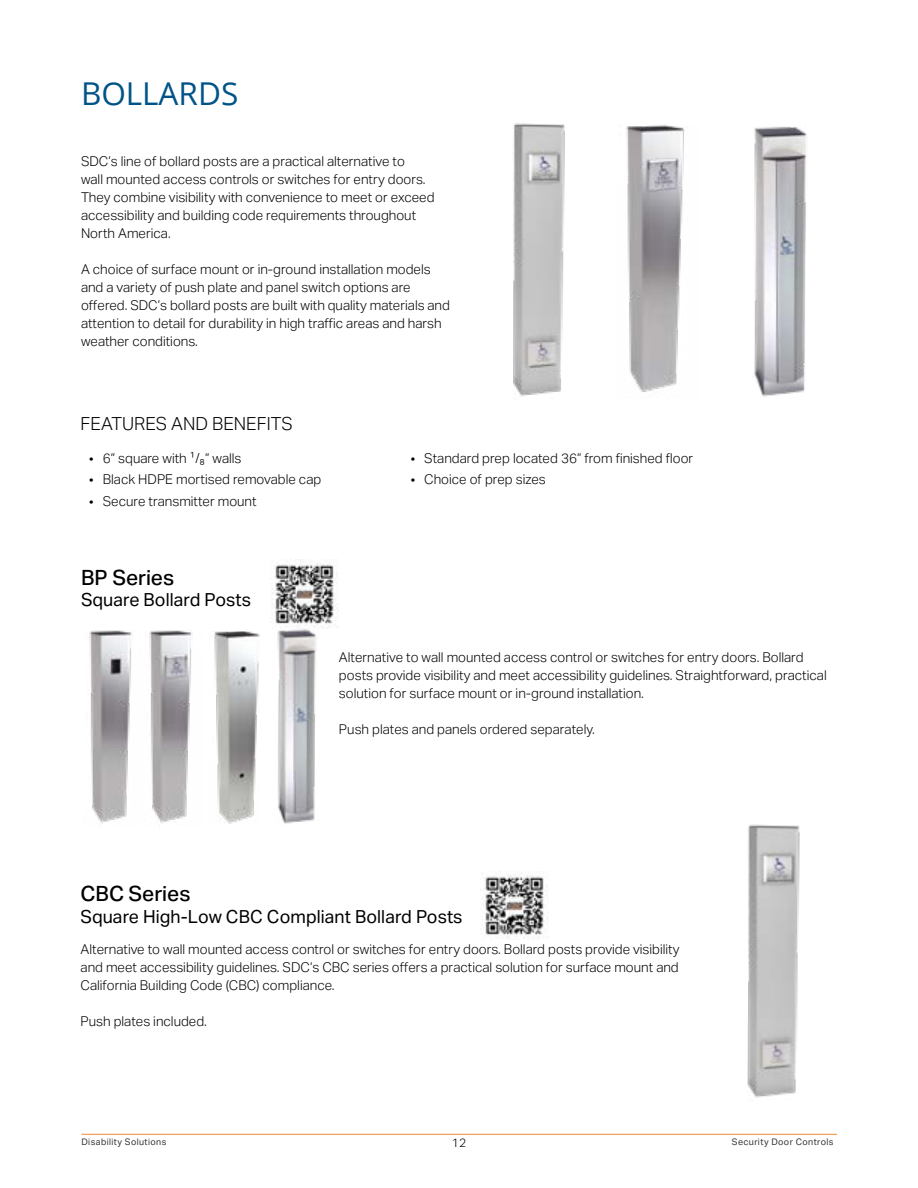
<style>
.page{position:relative;width:918px;height:1188px;background:#fff}
.page>*{position:absolute;margin:0;border:0;box-sizing:border-box;transform-origin:0 0}
.t1{font:31.5px "Open Sans";color:#005387}
.t2{font:500 21px "Aktiv Grotesk";color:#000}
.t3{font:18px "Aktiv Grotesk";color:#000}
.t4{font:300 18px "Aktiv Grotesk";color:#000}
.t5{font:300 13.5px/18px "Aktiv Grotesk";color:#000}
.t6{font:300 12px "Aktiv Grotesk";color:#000}
.t7{font:9px "Aktiv Grotesk";letter-spacing:.04em;color:#343433}
</style>
<div class="page">
<hr style="left:82px;top:1134px;width:755px;height:1px;background:#f68833">
<img style="left:89px;top:630px;width:103px;height:193px">
<img style="left:214px;top:631px;width:45px;height:193px">
<img style="left:277px;top:629px;width:39px;height:195px">
<img style="left:626px;top:124px;width:59px;height:273px">
<img style="left:754px;top:127px;width:53px;height:270px">
<img style="left:513px;top:123px;width:52px;height:274px">
<img style="left:747px;top:824px;width:53px;height:274px">
<img style="left:270px;top:560px;width:69px;height:68px">
<img style="left:480px;top:873px;width:69px;height:67px">
<h1 class="t1" style="left:81px;top:72px;width:159px">BOLLARDS</h1>
<p class="t5" style="left:81px;top:152px;width:355px">SDC’s line of bollard posts are a practical alternative to<br>wall mounted access controls or switches for entry doors.<br>They combine visibility with convenience to meet or exceed accessibility and building code requirements throughout North America.</p>
<p class="t5" style="left:81px;top:260px;width:371px">A choice of surface mount or in-ground installation models and a variety of push plate and panel switch options are offered. SDC’s bollard posts are built with quality materials and attention to detail for durability in high traffic areas and harsh weather conditions.</p>
<h3 class="t4" style="left:81px;top:413px;width:214px">FEATURES AND BENEFITS</h3>
<p class="t5" style="left:89px;top:449px;width:154px">• 6” square with ¹/₈” walls</p>
<p class="t5" style="left:89px;top:471px;width:234px">• Black HDPE mortised removable cap</p>
<p class="t5" style="left:89px;top:492px;width:169px">• Secure transmitter mount</p>
<p class="t5" style="left:411px;top:449px;width:284px">• Standard prep located 36” from finished floor</p>
<p class="t5" style="left:411px;top:471px;width:137px">• Choice of prep sizes</p>
<h2 class="t2" style="left:81px;top:565px;width:95px">BP Series</h2>
<h3 class="t3" style="left:81px;top:589px;width:172px">Square Bollard Posts</h3>
<p class="t5" style="left:339px;top:648px;width:489px">Alternative to wall mounted access control or switches for entry doors. Bollard posts provide visibility and meet accessibility guidelines. Straightforward, practical solution for surface mount or in-ground installation.</p>
<p class="t5" style="left:339px;top:720px;width:257px">Push plates and panels ordered separately.</p>
<h2 class="t2" style="left:81px;top:882px;width:111px">CBC Series</h2>
<h3 class="t3" style="left:81px;top:906px;width:384px">Square High-Low CBC Compliant Bollard Posts</h3>
<p class="t5" style="left:81px;top:940px;width:601px;text-align:justify">Alternative to wall mounted access control or switches for entry doors. Bollard posts provide visibility and meet accessibility guidelines. SDC’s CBC series offers a practical solution for surface mount and California Building Code (CBC) compliance.</p>
<p class="t5" style="left:81px;top:1012px;width:128px">Push plates included.</p>
<p class="t7" style="left:82px;top:1137px;width:86px">Disability Solutions</p>
<p class="t6" style="left:452px;top:1136px;width:16px">12</p>
<p class="t7" style="left:732px;top:1137px;width:103px">Security Door Controls</p>
</div>
